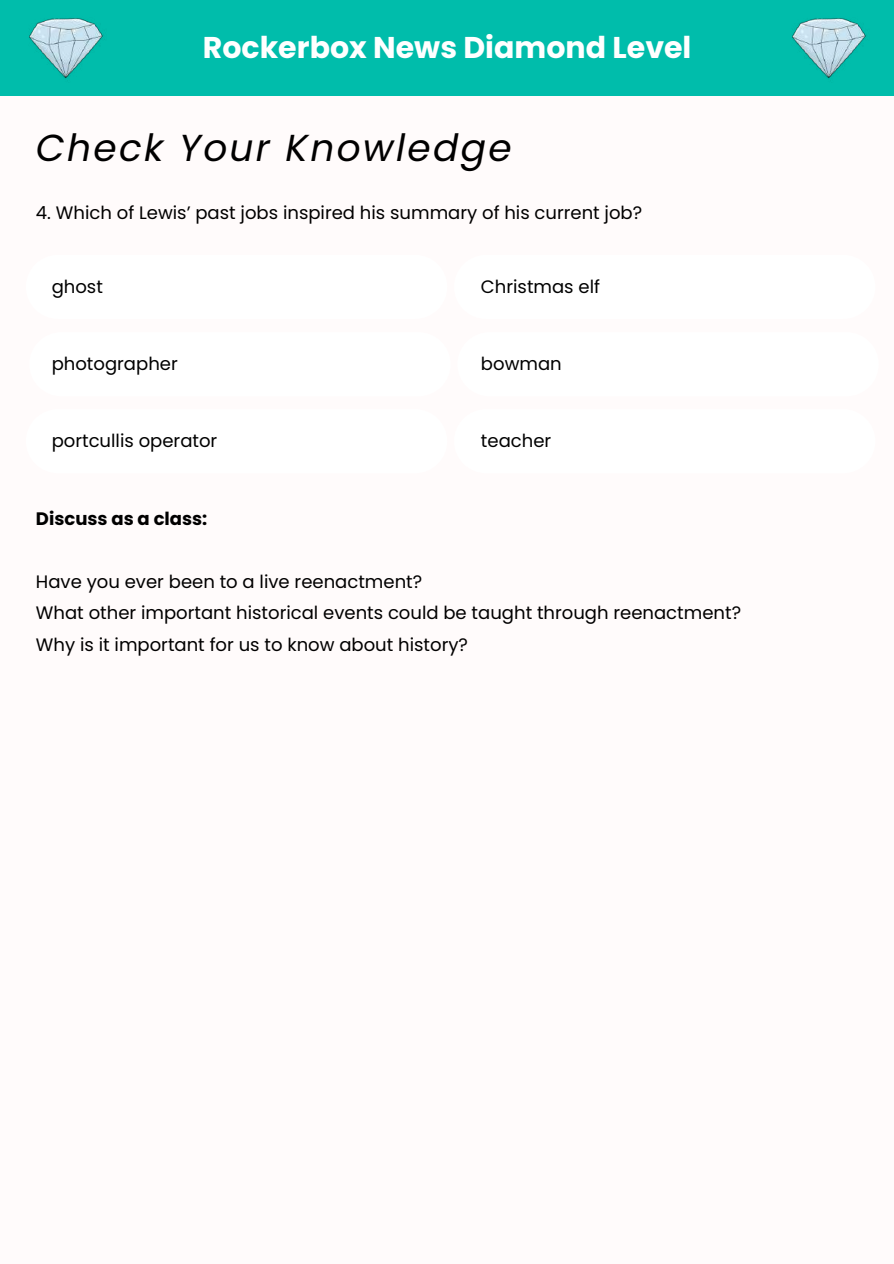
<style>
.page{position:relative;width:894px;height:1264px;background:#fff}
.page>*{position:absolute;margin:0;border:0;box-sizing:border-box;transform-origin:0 0}
.t1{font:italic 37.5px "Poppins";letter-spacing:.06em;color:#000}
.t2{font:700 30px "Poppins";color:#fff}
.t3{font:18px/31.5px "Poppins";color:#000}
.t4{font:700 18px "Poppins";color:#000}
</style>
<div class="page">
<div style="left:0;top:0;width:893px;height:1263px;background:#fffbfb"></div>
<div style="left:0;top:0;width:893px;height:96px;background:#00bdab"></div>
<img style="left:29px;top:18px;width:74px;height:61px">
<img style="left:792px;top:18px;width:74px;height:61px">
<h2 class="t2" style="left:203px;top:27px;width:490px">Rockerbox News Diamond Level</h2>
<h1 class="t1" style="left:36px;top:122px;width:477px">Check Your Knowledge</h1>
<p class="t3" style="left:36px;top:196px;width:607px">4. Which of Lewis’ past jobs inspired his summary of his current job?</p>
<p class="t3" style="left:52px;top:271px;width:53px">ghost</p>
<p class="t3" style="left:481px;top:271px;width:121px">Christmas elf</p>
<p class="t3" style="left:52px;top:348px;width:127px">photographer</p>
<p class="t3" style="left:481px;top:348px;width:82px">bowman</p>
<p class="t3" style="left:52px;top:425px;width:167px">portcullis operator</p>
<p class="t3" style="left:481px;top:425px;width:72px">teacher</p>
<p class="t4" style="left:36px;top:505px;width:173px">Discuss as a class:</p>
<p class="t3" style="left:36px;top:565px;width:706px">Have you ever been to a live reenactment?<br>What other important historical events could be taught through reenactment?<br>Why is it important for us to know about history?</p>
</div>
